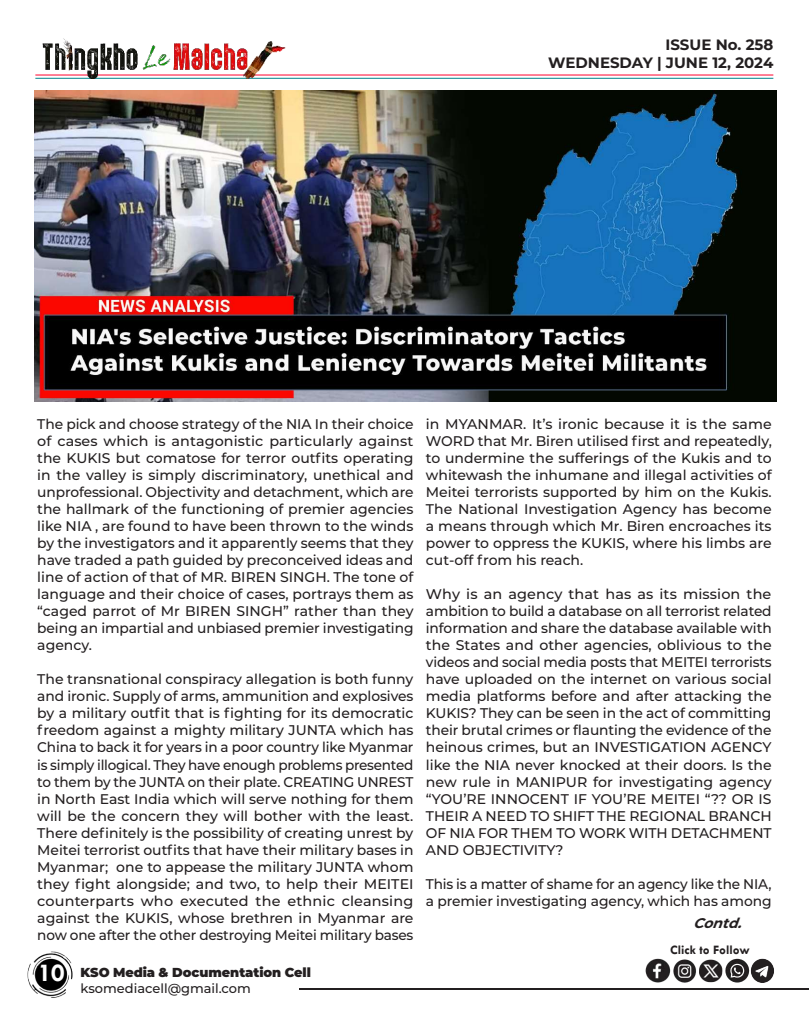
<style>
.page{position:relative;width:810px;height:1013px;background:#fff}
.page>*{position:absolute;margin:0;border:0;box-sizing:border-box;transform-origin:0 0}
.t1{font:700 26px "Tw Cen";color:#fff}
.t2{font:700 15px/18px "Montserrat";color:#231f20;text-align:right}
.t3{font:500 14px/17px "Montserrat";letter-spacing:-.005em;color:#231f20;text-align:justify}
.t4{font:italic 700 14px "Montserrat";color:#231f20}
.t5{font:900 13px "Montserrat";letter-spacing:-.005em;color:#231f20}
.t6{font:500 13px "Montserrat";color:#231f20}
.t7{font:700 13px "Tw Cen";color:#231f20}
</style>
<div class="page">
<hr style="left:299px;top:988px;width:509px;height:1px;background:#231f20">
<img style="left:27px;top:951px;width:46px;height:47px">
<hr style="left:35px;top:74px;width:738px;height:1px;background:#ff002d">
<hr style="left:35px;top:78px;width:738px;height:1px;background:#00848b">
<img style="left:35px;top:38px;width:254px;height:41px">
<img style="left:645px;top:958px;width:129px;height:25px">
<img style="left:35px;top:90px;width:742px;height:311px">
<p class="t2" style="left:548px;top:35px;width:227px">ISSUE No. 258<br>WEDNESDAY | JUNE 12, 2024</p>
<p class="t3" style="left:37px;top:415px;width:378px">The pick and choose strategy of the NIA In their choice of cases which is antagonistic particularly against the KUKIS but comatose for terror outfits operating in the valley is simply discriminatory, unethical and unprofessional. Objectivity and detachment, which are the hallmark of the functioning of premier agencies like NIA , are found to have been thrown to the winds by the investigators and it apparently seems that they have traded a path guided by preconceived ideas and line of action of that of MR. BIREN SINGH. The tone of language and their choice of cases, portrays them as “caged parrot of Mr BIREN SINGH” rather than they being an impartial and unbiased premier investigating agency.</p>
<p class="t3" style="left:37px;top:670px;width:378px">The transnational conspiracy allegation is both funny and ironic. Supply of arms, ammunition and explosives by a military outfit that is fighting for its democratic freedom against a mighty military JUNTA which has China to back it for years in a poor country like Myanmar is simply illogical. They have enough problems presented to them by the JUNTA on their plate. CREATING UNREST in North East India which will serve nothing for them will be the concern they will bother with the least.<br>There definitely is the possibility of creating unrest by Meitei terrorist outfits that have their military bases in Myanmar; one to appease the military JUNTA whom they fight alongside; and two, to help their MEITEI counterparts who executed the ethnic cleansing against the KUKIS, whose brethren in Myanmar are now one after the other destroying Meitei military bases</p>
<h1 class="t1" style="left:38px;top:957px;width:28px">10</h1>
<p class="t5" style="left:81px;top:962px;width:232px">KSO Media &amp; Documentation Cell</p>
<p class="t6" style="left:81px;top:978px;width:172px">ksomediacell@gmail.com</p>
<p class="t3" style="left:426px;top:415px;width:347px">in MYANMAR. It’s ironic because it is the same WORD that Mr. Biren utilised first and repeatedly, to undermine the sufferings of the Kukis and to whitewash the inhumane and illegal activities of Meitei terrorists supported by him on the Kukis.<br>The National Investigation Agency has become a means through which Mr. Biren encroaches its power to oppress the KUKIS, where his limbs are cut-off from his reach.</p>
<p class="t3" style="left:426px;top:585px;width:347px">Why is an agency that has as its mission the ambition to build a database on all terrorist related information and share the database available with the States and other agencies, oblivious to the videos and social media posts that MEITEI terrorists have uploaded on the internet on various social media platforms before and after attacking the KUKIS? They can be seen in the act of committing their brutal crimes or flaunting the evidence of the heinous crimes, but an INVESTIGATION AGENCY like the NIA never knocked at their doors. Is the new rule in MANIPUR for investigating agency “YOU’RE INNOCENT IF YOU’RE MEITEI “?? OR IS THEIR A NEED TO SHIFT THE REGIONAL BRANCH OF NIA FOR THEM TO WORK WITH DETACHMENT AND OBJECTIVITY?</p>
<p class="t3" style="left:426px;top:874px;width:347px">This is a matter of shame for an agency like the NIA, a premier investigating agency, which has among</p>
<p class="t4" style="left:693px;top:913px;width:56px">Contd.</p>
<p class="t7" style="left:670px;top:942px;width:81px">Click to Follow</p>
</div>
